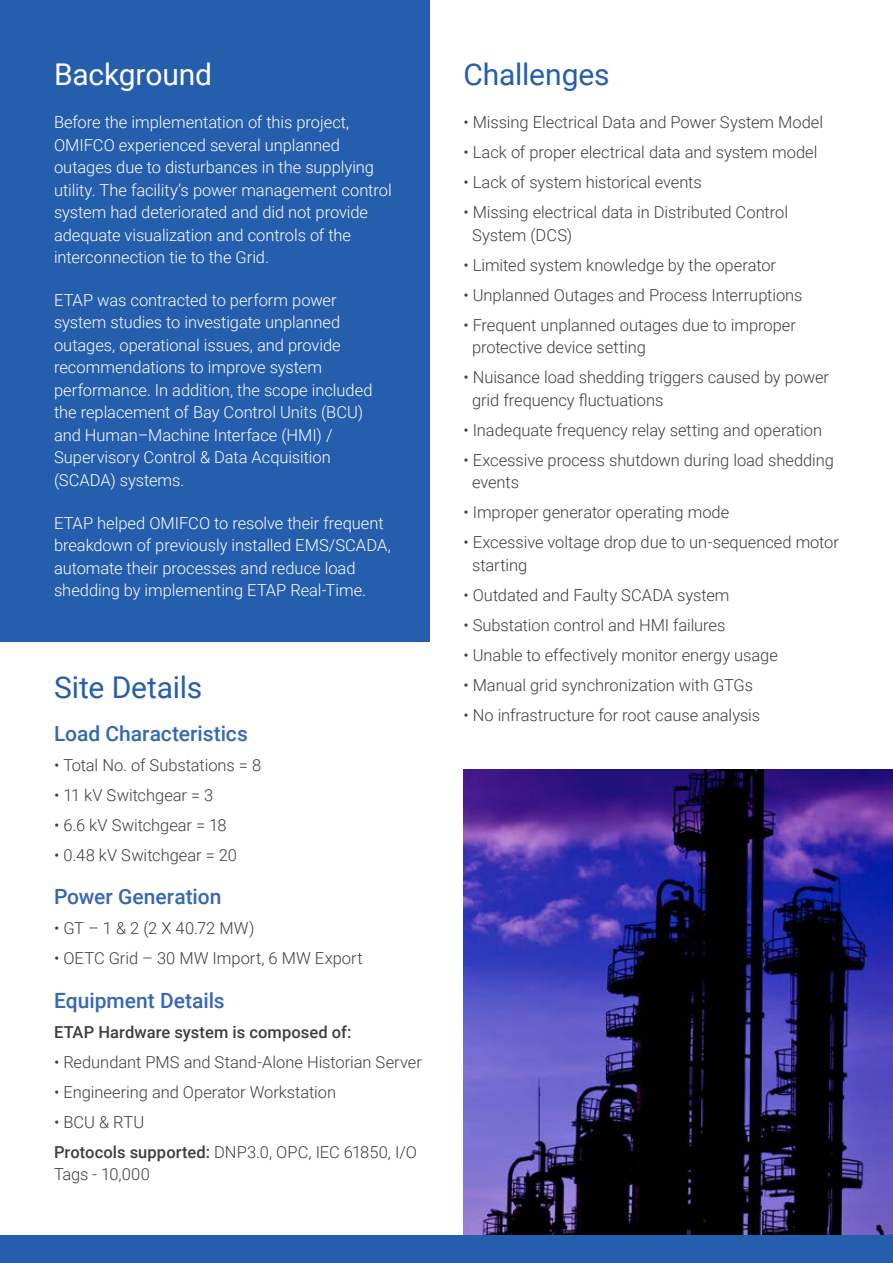
<style>
.page{position:relative;width:893px;height:1263px;background:#fff}
.page>*{position:absolute;margin:0;border:0;box-sizing:border-box;transform-origin:0 0}
.t1{font:30px "Roboto";letter-spacing:-.005em;color:#245eac}
.t2{font:30px "Roboto";letter-spacing:-.005em;color:#fff}
.paragraph{font:500 21px "Roboto";color:#3668b2}
.paragraph-2{font:300 16.5px/22.5px "Roboto";letter-spacing:-.005em;color:#3e3e3f}
.paragraph_2{font:300 16.5px/22.5px "Roboto";letter-spacing:-.005em;color:#fff}
.bullets{font:300 16.5px/22.5px "Roboto";letter-spacing:-.005em;color:#3e3e3f}
.paragraph-3{font:500 16.5px "Roboto";letter-spacing:.005em;color:#3e3e3f}
.s1{font-weight:500}
</style>
<div class="page">
<img style="left:463px;top:770px;width:430px;height:465px">
<div style="left:0;top:1235px;width:893px;height:28px;background:#245eac"></div>
<div style="left:0;top:0;width:430px;height:641px;background:#245eac"></div>
<p class="t2" style="left:54px;top:54px;width:160px">Background</p>
<p class="paragraph_2" style="left:54px;top:110px;width:339px">Before the implementation of this project, OMIFCO experienced several unplanned outages due to disturbances in the supplying utility. The facility’s power management control system had deteriorated and did not provide adequate visualization and controls of the interconnection tie to the Grid.</p>
<p class="paragraph_2" style="left:54px;top:288px;width:320px">ETAP was contracted to perform power system studies to investigate unplanned outages, operational issues, and provide recommendations to improve system performance. In addition, the scope included the replacement of Bay Control Units (BCU) and Human–Machine Interface (HMI) / Supervisory Control &amp; Data Acquisition (SCADA) systems.</p>
<p class="paragraph_2" style="left:54px;top:511px;width:339px">ETAP helped OMIFCO to resolve their frequent breakdown of previously installed EMS/SCADA, automate their processes and reduce load shedding by implementing ETAP Real-Time.</p>
<p class="t1" style="left:54px;top:666px;width:150px">Site Details</p>
<p class="paragraph" style="left:54px;top:719px;width:195px">Load Characteristics</p>
<p class="paragraph-2" style="left:54px;top:753px;width:209px">• Total No. of Substations = 8</p>
<p class="paragraph-2" style="left:54px;top:783px;width:161px">• 11 kV Switchgear = 3</p>
<p class="paragraph-2" style="left:54px;top:813px;width:174px">• 6.6 kV Switchgear = 18</p>
<p class="paragraph-2" style="left:54px;top:843px;width:185px">• 0.48 kV Switchgear = 20</p>
<p class="paragraph" style="left:54px;top:882px;width:169px">Power Generation</p>
<p class="bullets" style="left:54px;top:917px;width:202px">• GT – 1 &amp; 2 (2 X 40.72 MW)</p>
<p class="bullets" style="left:54px;top:947px;width:310px">• OETC Grid – 30 MW Import, 6 MW Export</p>
<p class="paragraph" style="left:54px;top:986px;width:172px">Equipment Details</p>
<p class="paragraph-3" style="left:54px;top:1020px;width:299px">ETAP Hardware system is composed of:</p>
<p class="paragraph-2" style="left:54px;top:1050px;width:370px">• Redundant PMS and Stand-Alone Historian Server</p>
<p class="paragraph-2" style="left:54px;top:1080px;width:284px">• Engineering and Operator Workstation</p>
<p class="paragraph-2" style="left:54px;top:1110px;width:92px">• BCU &amp; RTU</p>
<p class="paragraph-2" style="left:54px;top:1140px;width:364px"><span class="s1">Protocols supported:</span> DNP3.0, OPC, IEC 61850, I/O<br>Tags - 10,000</p>
<p class="t1" style="left:463px;top:54px;width:148px">Challenges</p>
<p class="paragraph-2" style="left:463px;top:110px;width:361px">• Missing Electrical Data and Power System Model</p>
<p class="paragraph-2" style="left:463px;top:140px;width:356px">• Lack of proper electrical data and system model</p>
<p class="bullets" style="left:463px;top:170px;width:240px">• Lack of system historical events</p>
<p class="bullets" style="left:472px;top:200px;width:318px;text-indent:-9px">• Missing electrical data in Distributed Control<br>System (DCS)</p>
<p class="bullets" style="left:463px;top:253px;width:314px">• Limited system knowledge by the operator</p>
<p class="bullets" style="left:463px;top:283px;width:341px">• Unplanned Outages and Process Interruptions</p>
<p class="bullets" style="left:472px;top:313px;width:326px;text-indent:-9px">• Frequent unplanned outages due to improper protective device setting</p>
<p class="paragraph-2" style="left:472px;top:365px;width:359px;text-indent:-9px">• Nuisance load shedding triggers caused by power grid frequency fluctuations</p>
<p class="paragraph-2" style="left:463px;top:418px;width:360px">• Inadequate frequency relay setting and operation</p>
<p class="paragraph-2" style="left:472px;top:448px;width:363px;text-indent:-9px">• Excessive process shutdown during load shedding events</p>
<p class="paragraph-2" style="left:463px;top:500px;width:267px">• Improper generator operating mode</p>
<p class="paragraph-2" style="left:472px;top:530px;width:368px;text-indent:-9px">• Excessive voltage drop due to un-sequenced motor starting</p>
<p class="paragraph-2" style="left:463px;top:583px;width:268px">• Outdated and Faulty SCADA system</p>
<p class="paragraph-2" style="left:463px;top:613px;width:264px">• Substation control and HMI failures</p>
<p class="paragraph-2" style="left:463px;top:643px;width:316px">• Unable to effectively monitor energy usage</p>
<p class="paragraph-2" style="left:463px;top:673px;width:291px">• Manual grid synchronization with GTGs</p>
<p class="paragraph-2" style="left:463px;top:703px;width:298px">• No infrastructure for root cause analysis</p>
</div>
